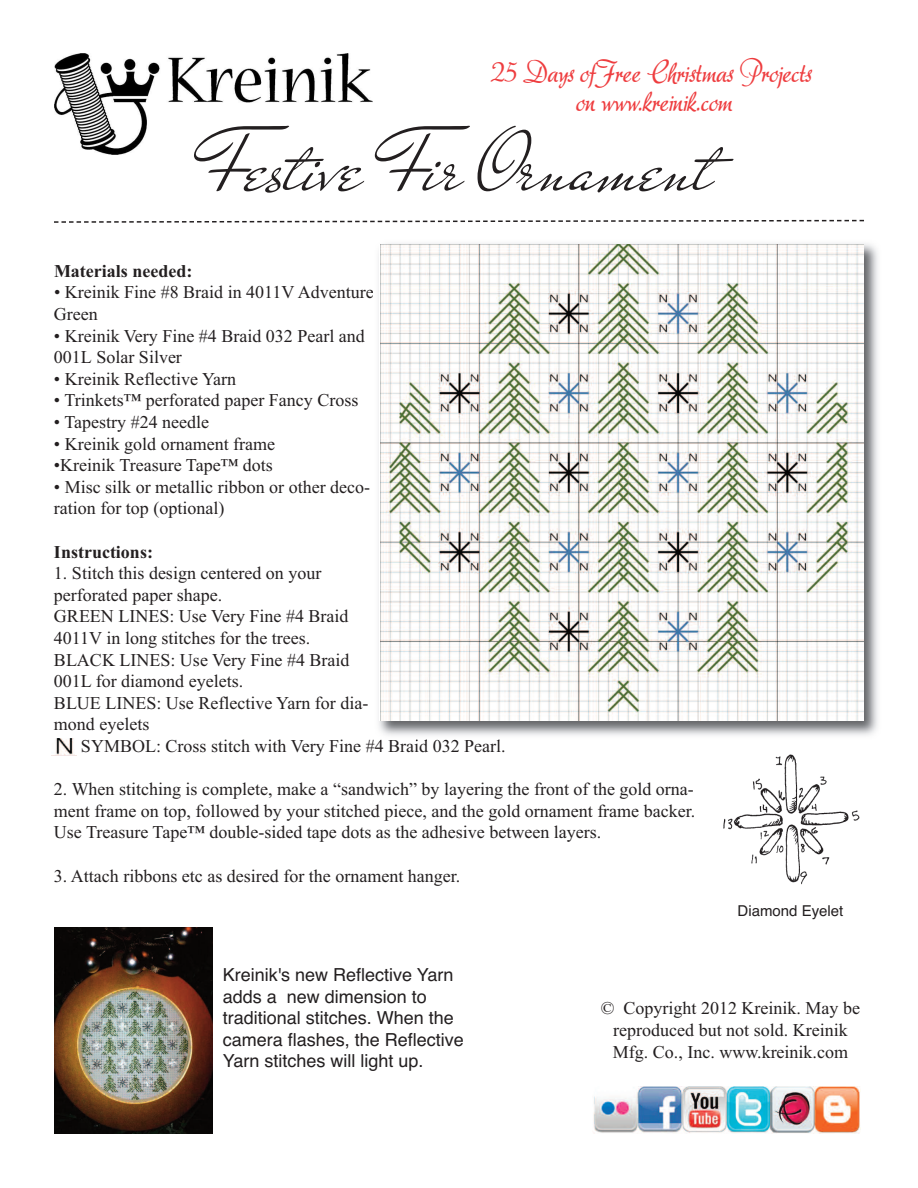
<style>
.page{position:relative;width:918px;height:1188px;background:#fff}
.page>*{position:absolute;margin:0;border:0;box-sizing:border-box;transform-origin:0 0}
.t1{font:90px "Mr De Haviland";color:#231f20}
.t2{font:27px/28.5px "Adore";color:#ee3d3f;text-align:center}
.t3{font:18px/21.6px "Times New Roman";color:#231f20}
.t4{font:18px/21.6px "Helvetica";color:#231f20}
.t5{font:700 18px "Times New Roman";color:#231f20}
.t6{font:15px "Helvetica";color:#231f20}
</style>
<div class="page">
<img style="left:54px;top:54px;width:319px;height:100px">
<svg style="left:54px;top:219px;width:810px;height:4px"></svg>
<img style="left:593px;top:1087px;width:268px;height:47px">
<img style="left:373px;top:243px;width:505px;height:498px">
<img style="left:380px;top:244px;width:484px;height:477px">
<img style="left:51px;top:738px;width:26px;height:18px">
<img style="left:723px;top:754px;width:137px;height:131px">
<img style="left:54px;top:927px;width:159px;height:207px">
<h2 class="t2" style="left:490px;top:57px;width:323px">25 Days of Free Christmas Projects on www.kreinik.com</h2>
<h1 class="t1" style="left:205px;top:109px;width:509px">Festive Fir Ornament</h1>
<p class="t5" style="left:54px;top:260px;width:140px">Materials needed:</p>
<p class="t3" style="left:54px;top:281px;width:321px">• Kreinik Fine #8 Braid in 4011V Adventure<br>Green</p>
<p class="t3" style="left:54px;top:325px;width:312px">• Kreinik Very Fine #4 Braid 032 Pearl and<br>001L Solar Silver</p>
<p class="t3" style="left:54px;top:368px;width:184px">• Kreinik Reflective Yarn</p>
<p class="t3" style="left:54px;top:389px;width:306px">• Trinkets™ perforated paper Fancy Cross</p>
<p class="t3" style="left:54px;top:411px;width:157px">• Tapestry #24 needle</p>
<p class="t3" style="left:54px;top:433px;width:223px">• Kreinik gold ornament frame</p>
<p class="t3" style="left:54px;top:454px;width:220px">•Kreinik Treasure Tape™ dots</p>
<p class="t3" style="left:54px;top:476px;width:318px">• Misc silk or metallic ribbon or other deco&shy;ration for top (optional)</p>
<p class="t5" style="left:54px;top:541px;width:101px">Instructions:</p>
<p class="t3" style="left:54px;top:562px;width:316px">1. Stitch this design centered on your perforated paper shape.<br>GREEN LINES: Use Very Fine #4 Braid<br>4011V in long stitches for the trees.<br>BLACK LINES: Use Very Fine #4 Braid<br>001L for diamond eyelets.<br>BLUE LINES: Use Reflective Yarn for dia&shy;mond eyelets</p>
<p class="t3" style="left:81px;top:735px;width:426px">SYMBOL: Cross stitch with Very Fine #4 Braid 032 Pearl.</p>
<p class="t3" style="left:54px;top:778px;width:643px;text-align:justify">2. When stitching is complete, make a “sandwich” by layering the front of the gold orna&shy;ment frame on top, followed by your stitched piece, and the gold ornament frame backer.<br>Use Treasure Tape™ double-sided tape dots as the adhesive between layers.</p>
<p class="t3" style="left:54px;top:865px;width:408px">3. Attach ribbons etc as desired for the ornament hanger.</p>
<p class="t6" style="left:738px;top:902px;width:107px">Diamond Eyelet</p>
<p class="t4" style="left:223px;top:964px;width:243px">Kreinik's new Reflective Yarn adds a new dimension to traditional stitches. When the camera flashes, the Reflective<br>Yarn stitches will light up.</p>
<p class="t3" style="left:601px;top:997px;width:261px;text-align:center">© Copyright 2012 Kreinik. May be reproduced but not sold. Kreinik<br>Mfg. Co., Inc. www.kreinik.com</p>
</div>
